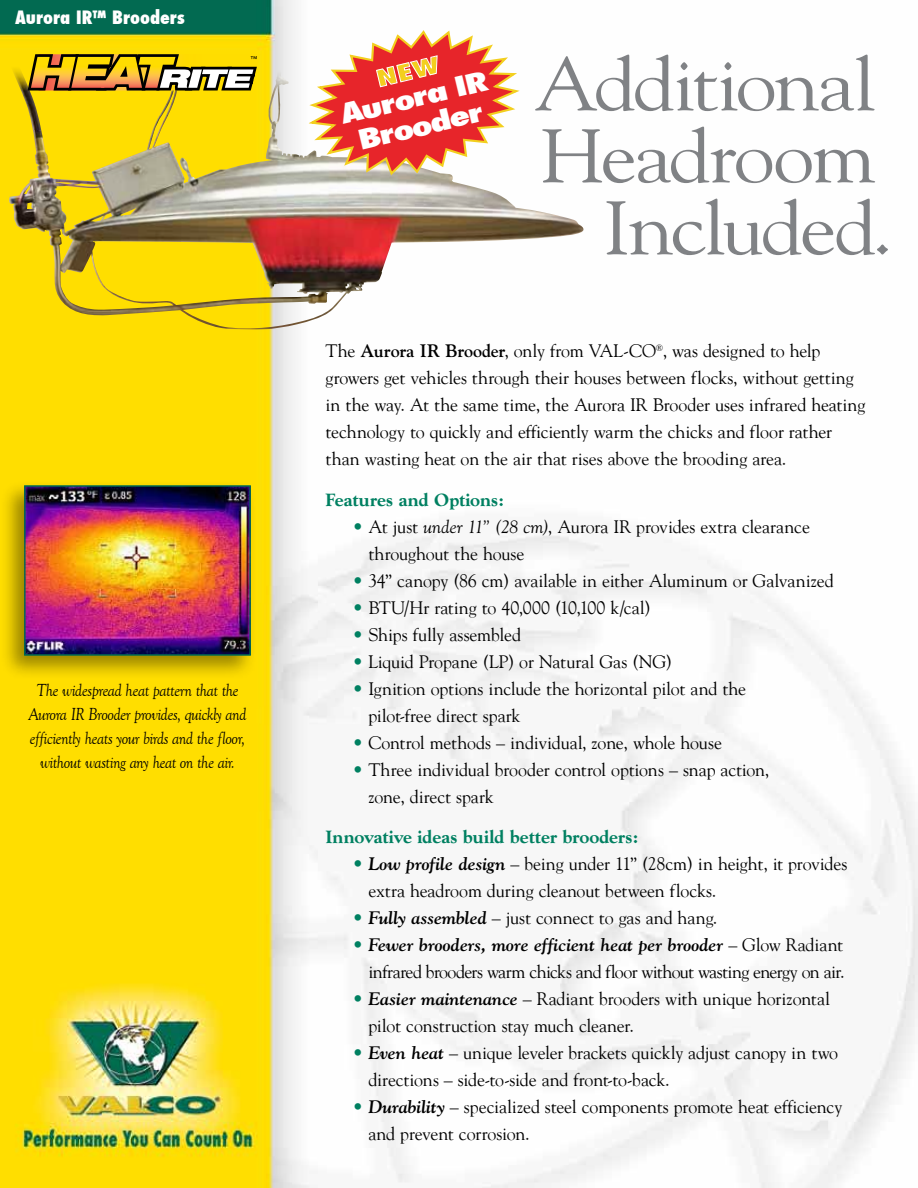
<style>
.page{position:relative;width:918px;height:1188px;background:#fff}
.page>*{position:absolute;margin:0;border:0;box-sizing:border-box;transform-origin:0 0}
.t1{font:75px/72px "Goudy";letter-spacing:-.03em;color:#808285;text-align:right;scale:1.1 1}
.t2{font:800 condensed 26.55px/29.2px "Futura";color:#fff;text-align:center;scale:1.43 1}
.t3{font:18px/27px "Goudy";letter-spacing:-.01em;color:#000}
.t4{font:italic 18px/24px "Goudy Old Style T";letter-spacing:-.025em;color:#000;text-align:center;scale:.9 1}
.t5{font:18px/27px "Goudy";letter-spacing:-.035em;color:#000;text-align:right}
.t6{font:800 18px "Goudy";color:#008061}
.t7{font:800 condensed 18px "Futura";color:#fff}
.s1{font-size:78px}
.s2{font-weight:700}
.s3{color:#008061}
.s4{font-style:italic}
.s5{font-weight:700;font-style:italic}
</style>
<div class="page">
<img style="left:0;top:0;width:918px;height:1188px">
<div style="left:0;top:480px;width:256px;height:200px;background:#000;opacity:.4"></div>
<img style="left:27px;top:488px;width:221px;height:165px">
<div style="left:24px;top:485px;width:227px;height:171px;border:2px solid #006b50"></div>
<img style="left:9px;top:104px;width:575px;height:227px">
<svg style="left:24px;top:54px;width:236px;height:41px"></svg>
<svg style="left:305px;top:28px;width:218px;height:149px"></svg>
<p class="t7" style="left:15px;top:5px;width:172px">Aurora IR™ Brooders</p>
<p class="t4" style="left:28px;top:678px;width:244px">The widespread heat pattern that the Aurora IR Brooder provides, quickly and efficiently heats your birds and the floor, without wasting any heat on the air.</p>
<h2 class="t2" style="left:337px;top:101px;width:107px;rotate:-14deg">Aurora IR<br>Brooder</h2>
<h1 class="t1" style="left:533px;top:46px;width:328px">Additional<br>Headroom<br>Included<span class="s1">.</span></h1>
<p class="t3" style="left:325px;top:337px;width:541px">The <span class="s2">Aurora IR Brooder</span>, only from VAL-CO<sup>®</sup>, was designed to help growers get vehicles through their houses between flocks, without getting in the way. At the same time, the Aurora IR Brooder uses infrared heating technology to quickly and efficiently warm the chicks and floor rather than wasting heat on the air that rises above the brooding area.</p>
<p class="t6" style="left:326px;top:489px;width:180px">Features and Options:</p>
<p class="t3" style="left:368px;top:513px;width:443px;text-indent:-16px"><span class="s3">•</span> At just <span class="s4">under 11” (28 cm)</span>, Aurora IR provides extra clearance throughout the house</p>
<p class="t3" style="left:353px;top:567px;width:483px"><span class="s3">•</span> 34” canopy (86 cm) available in either Aluminum or Galvanized</p>
<p class="t3" style="left:353px;top:594px;width:300px"><span class="s3">•</span> BTU/Hr rating to 40,000 (10,100 k/cal)</p>
<p class="t3" style="left:353px;top:621px;width:170px"><span class="s3">•</span> Ships fully assembled</p>
<p class="t3" style="left:353px;top:648px;width:321px"><span class="s3">•</span> Liquid Propane (LP) or Natural Gas (NG)</p>
<p class="t3" style="left:368px;top:675px;width:379px;text-indent:-16px"><span class="s3">•</span> Ignition options include the horizontal pilot and the pilot-free direct spark</p>
<p class="t3" style="left:353px;top:729px;width:371px"><span class="s3">•</span> Control methods – individual, zone, whole house</p>
<p class="t3" style="left:368px;top:756px;width:402px;text-indent:-16px"><span class="s3">•</span> Three individual brooder control options – snap action, zone, direct spark</p>
<p class="t6" style="left:326px;top:827px;width:314px">Innovative ideas build better brooders:</p>
<p class="t3" style="left:368px;top:850px;width:481px;text-indent:-16px"><span class="s3">•</span> <span class="s5">Low profile design</span> – being under 11” (28cm) in height, it provides extra headroom during cleanout between flocks.</p>
<p class="t3" style="left:353px;top:904px;width:366px"><span class="s3">•</span> <span class="s5">Fully assembled</span> – just connect to gas and hang.</p>
<p class="t5" style="left:353px;top:931px;width:494px"><span class="s3">•</span> <span class="s5">Fewer brooders, more efficient heat per brooder</span> – Glow Radiant infrared brooders warm chicks and floor without wasting energy on air.</p>
<p class="t3" style="left:368px;top:985px;width:463px;text-indent:-16px"><span class="s3">•</span> <span class="s5">Easier maintenance</span> – Radiant brooders with unique horizontal pilot construction stay much cleaner.</p>
<p class="t3" style="left:368px;top:1039px;width:471px;text-indent:-16px"><span class="s3">•</span> <span class="s5">Even heat</span> – unique leveler brackets quickly adjust canopy in two directions – side-to-side and front-to-back.</p>
<p class="t3" style="left:368px;top:1093px;width:476px;text-indent:-16px"><span class="s3">•</span> <span class="s5">Durability</span> – specialized steel components promote heat efficiency and prevent corrosion.</p>
</div>
